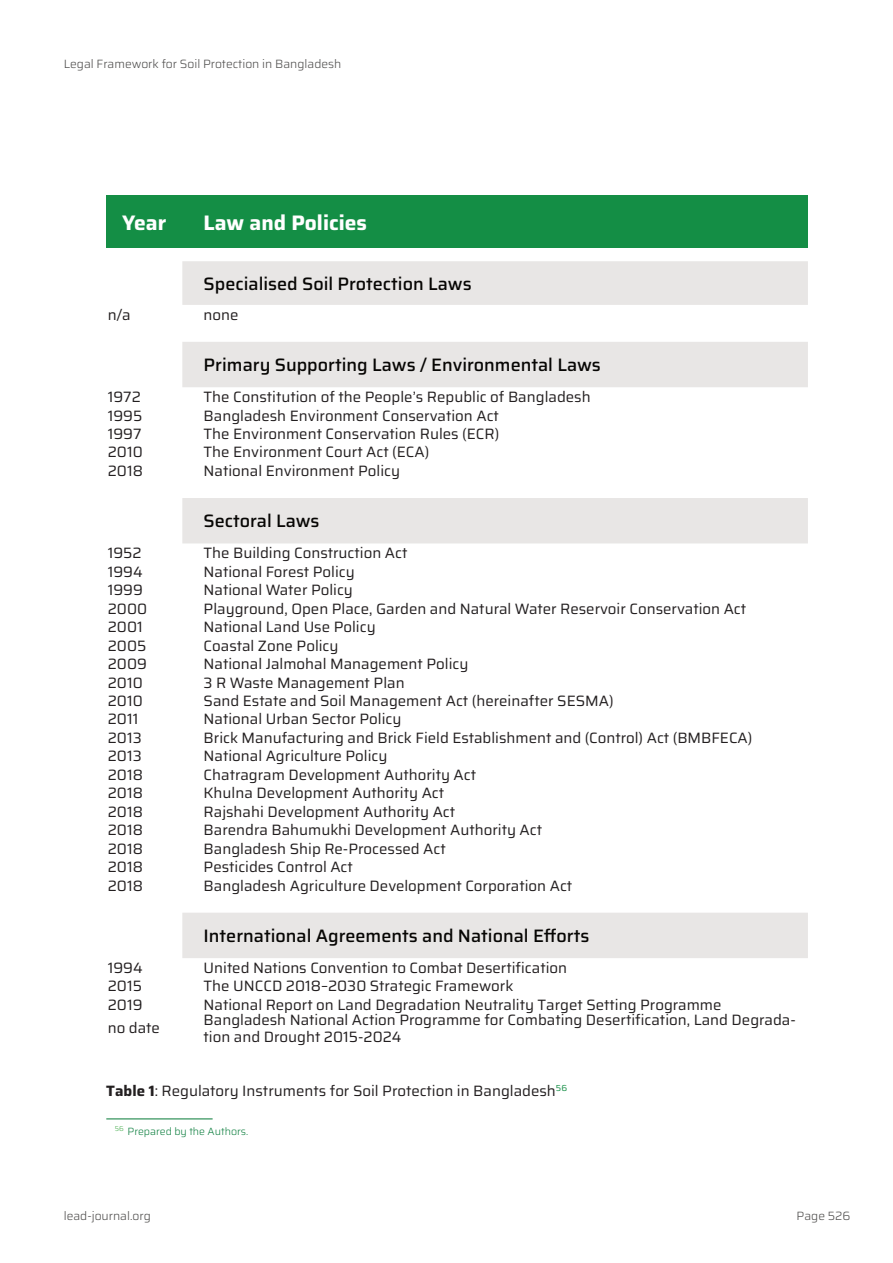
<style>
.page{position:relative;width:893px;height:1263px;background:#fff}
.page>*{position:absolute;margin:0;border:0;box-sizing:border-box;transform-origin:0 0}
.t1{font:700 21px "Saira";color:#fff}
.t2{font:500 18px "Saira";color:#070604}
.t3{font:15px/16.5px "Saira";color:#231f20}
.t4{font:300 12px "Saira";color:#4d4c4b}
.t5{font:300 10.5px "Saira";color:#108041}
.s1{font-weight:700}
</style>
<div class="page">
<hr style="left:106px;top:1118px;width:107px;height:1px;background:#11803f">
<div style="left:106px;top:196px;width:702px;height:52px;background:#148e45"></div>
<svg style="left:182px;top:261px;width:626px;height:697px"></svg>
<p class="t4" style="left:64px;top:54px;width:279px">Legal Framework for Soil Protection in Bangladesh</p>
<h1 class="t1" style="left:122px;top:206px;width:46px">Year</h1>
<h1 class="t1" style="left:204px;top:206px;width:165px">Law and Policies</h1>
<p class="t2" style="left:204px;top:269px;width:270px">Specialised Soil Protection Laws</p>
<p class="t3" style="left:108px;top:306px;width:24px">n/a</p>
<p class="t3" style="left:204px;top:306px;width:37px">none</p>
<p class="t2" style="left:204px;top:351px;width:399px">Primary Supporting Laws / Environmental Laws</p>
<p class="t3" style="left:108px;top:389px;width:35px">1972</p>
<p class="t3" style="left:204px;top:389px;width:389px">The Constitution of the People’s Republic of Bangladesh</p>
<p class="t3" style="left:108px;top:407px;width:36px">1995</p>
<p class="t3" style="left:204px;top:407px;width:297px">Bangladesh Environment Conservation Act</p>
<p class="t3" style="left:108px;top:425px;width:35px">1997</p>
<p class="t3" style="left:204px;top:425px;width:297px">The Environment Conservation Rules (ECR)</p>
<p class="t3" style="left:108px;top:444px;width:36px">2010</p>
<p class="t3" style="left:204px;top:444px;width:227px">The Environment Court Act (ECA)</p>
<p class="t3" style="left:108px;top:462px;width:37px">2018</p>
<p class="t3" style="left:204px;top:462px;width:198px">National Environment Policy</p>
<p class="t2" style="left:204px;top:507px;width:118px">Sectoral Laws</p>
<p class="t3" style="left:108px;top:545px;width:35px">1952</p>
<p class="t3" style="left:204px;top:545px;width:205px">The Building Construction Act</p>
<p class="t3" style="left:108px;top:563px;width:36px">1994</p>
<p class="t3" style="left:204px;top:563px;width:153px">National Forest Policy</p>
<p class="t3" style="left:108px;top:582px;width:37px">1999</p>
<p class="t3" style="left:204px;top:582px;width:151px">National Water Policy</p>
<p class="t3" style="left:108px;top:600px;width:41px">2000</p>
<p class="t3" style="left:204px;top:600px;width:544px">Playground, Open Place, Garden and Natural Water Reservoir Conservation Act</p>
<p class="t3" style="left:108px;top:619px;width:36px">2001</p>
<p class="t3" style="left:204px;top:619px;width:174px">National Land Use Policy</p>
<p class="t3" style="left:108px;top:637px;width:40px">2005</p>
<p class="t3" style="left:204px;top:637px;width:136px">Coastal Zone Policy</p>
<p class="t3" style="left:108px;top:655px;width:41px">2009</p>
<p class="t3" style="left:204px;top:655px;width:266px">National Jalmohal Management Policy</p>
<p class="t3" style="left:108px;top:674px;width:36px">2010</p>
<p class="t3" style="left:204px;top:674px;width:203px">3 R Waste Management Plan</p>
<p class="t3" style="left:108px;top:692px;width:36px">2010</p>
<p class="t3" style="left:204px;top:692px;width:411px">Sand Estate and Soil Management Act (hereinafter SESMA)</p>
<p class="t3" style="left:108px;top:711px;width:32px">2011</p>
<p class="t3" style="left:204px;top:711px;width:199px">National Urban Sector Policy</p>
<p class="t3" style="left:108px;top:729px;width:35px">2013</p>
<p class="t3" style="left:204px;top:729px;width:550px">Brick Manufacturing and Brick Field Establishment and (Control) Act (BMBFECA)</p>
<p class="t3" style="left:108px;top:748px;width:35px">2013</p>
<p class="t3" style="left:204px;top:748px;width:185px">National Agriculture Policy</p>
<p class="t3" style="left:108px;top:766px;width:37px">2018</p>
<p class="t3" style="left:204px;top:766px;width:274px">Chatragram Development Authority Act</p>
<p class="t3" style="left:108px;top:785px;width:37px">2018</p>
<p class="t3" style="left:204px;top:785px;width:242px">Khulna Development Authority Act</p>
<p class="t3" style="left:108px;top:803px;width:37px">2018</p>
<p class="t3" style="left:204px;top:803px;width:253px">Rajshahi Development Authority Act</p>
<p class="t3" style="left:108px;top:822px;width:37px">2018</p>
<p class="t3" style="left:204px;top:822px;width:340px">Barendra Bahumukhi Development Authority Act</p>
<p class="t3" style="left:108px;top:840px;width:37px">2018</p>
<p class="t3" style="left:204px;top:840px;width:244px">Bangladesh Ship Re-Processed Act</p>
<p class="t3" style="left:108px;top:859px;width:37px">2018</p>
<p class="t3" style="left:204px;top:859px;width:151px">Pesticides Control Act</p>
<p class="t3" style="left:108px;top:877px;width:37px">2018</p>
<p class="t3" style="left:204px;top:877px;width:370px">Bangladesh Agriculture Development Corporation Act</p>
<p class="t2" style="left:204px;top:922px;width:387px">International Agreements and National Efforts</p>
<p class="t3" style="left:108px;top:959px;width:36px">1994</p>
<p class="t3" style="left:204px;top:959px;width:365px">United Nations Convention to Combat Desertification</p>
<p class="t3" style="left:108px;top:978px;width:36px">2015</p>
<p class="t3" style="left:204px;top:978px;width:311px">The UNCCD 2018–2030 Strategic Framework</p>
<p class="t3" style="left:108px;top:996px;width:36px">2019</p>
<p class="t3" style="left:204px;top:996px;width:519px">National Report on Land Degradation Neutrality Target Setting Programme</p>
<p class="t3" style="left:108px;top:1020px;width:54px">no date</p>
<p class="t3" style="left:204px;top:1012px;width:594px">Bangladesh National Action Programme for Combating Desertification, Land Degrada&shy;tion and Drought 2015-2024</p>
<p class="t3" style="left:106px;top:1083px;width:462px"><span class="s1">Table 1</span>: Regulatory Instruments for Soil Protection in Bangladesh<sup>56</sup></p>
<p class="t5" style="left:115px;top:1123px;width:135px"><sup>56</sup> Prepared by the Authors.</p>
<p class="t4" style="left:64px;top:1207px;width:88px">lead-journal.org</p>
<p class="t4" style="left:797px;top:1207px;width:55px">Page 526</p>
</div>
